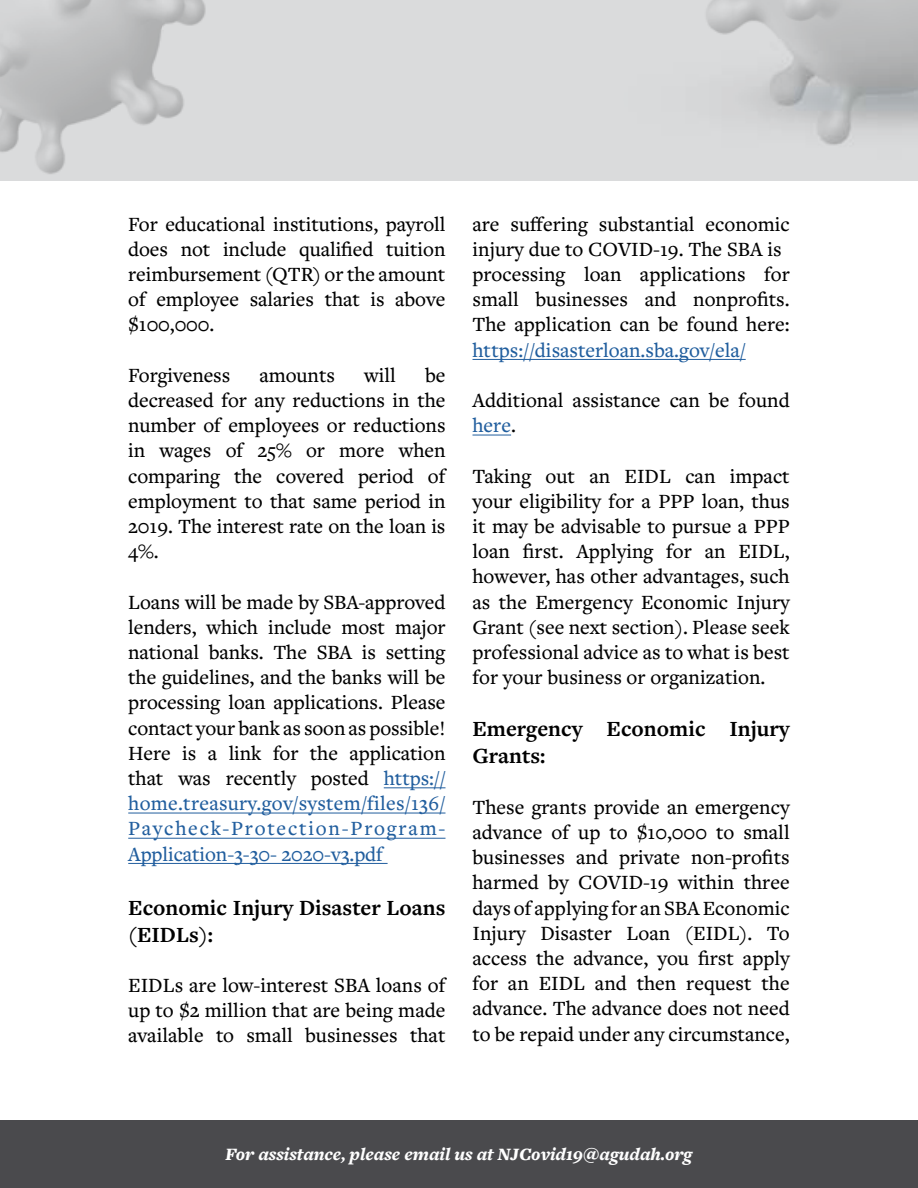
<style>
.page{position:relative;width:918px;height:1188px;background:#fff}
.page>*{position:absolute;margin:0;border:0;box-sizing:border-box;transform-origin:0 0}
.t1{font:700 22.5px/27px "Freight Text Pro";color:#000}
.t2{font:500 21px/25.2px "Freight Text Pro";color:#000;text-align:justify}
.t3{font:500 21px "Freight Text Pro";color:#215e9e}
.t4{font:italic 900 18px "Freight Text Pro";color:#fff}
.s1{color:#215e9e}
</style>
<div class="page">
<div style="left:0;top:1120px;width:918px;height:68px;background:#4a4a4d"></div>
<svg style="left:0;top:0;width:918px;height:181px;background:#d2d3d4"></svg>
<hr style="left:384px;top:788px;width:62px;height:1px;background:#215e9e">
<hr style="left:128px;top:813px;width:318px;height:1px;background:#215e9e">
<hr style="left:128px;top:838px;width:318px;height:1px;background:#215e9e">
<hr style="left:128px;top:863px;width:260px;height:1px;background:#215e9e">
<hr style="left:472px;top:359px;width:274px;height:1px;background:#215e9e">
<hr style="left:472px;top:435px;width:39px;height:1px;background:#215e9e">
<p class="t2" style="left:128px;top:211px;width:319px">For educational institutions, payroll does not include qualified tuition reimbursement (QTR) or the amount of employee salaries that is above $100,000.</p>
<p class="t2" style="left:128px;top:362px;width:104px">Forgiveness</p>
<p class="t2" style="left:260px;top:362px;width:77px">amounts</p>
<p class="t2" style="left:364px;top:362px;width:33px">will</p>
<p class="t2" style="left:128px;top:362px;width:319px;text-indent:297px">be decreased for any reductions in the number of employees or reductions in wages of 25% or more when comparing the covered period of employment to that same period in 2019. The interest rate on the loan is 4%.</p>
<p class="t2" style="left:128px;top:589px;width:319px">Loans will be made by SBA-approved lenders, which include most major national banks. The SBA is setting the guidelines, and the banks will be processing loan applications. Please contact your bank as soon as possible!<br>Here is a link for the application that was recently posted <span class="s1">https:// home.treasury.gov/system/files/136/ Paycheck-Protection-Program-Application-3-30- 2020-v3.pdf</span></p>
<p class="t1" style="left:128px;top:893px;width:319px">Economic Injury Disaster Loans (EIDLs):</p>
<p class="t2" style="left:128px;top:972px;width:319px">EIDLs are low-interest SBA loans of up to $2 million that are being made available to small businesses that</p>
<p class="t2" style="left:472px;top:211px;width:319px;text-align:left">are suffering substantial economic injury due to COVID-19. The SBA is processing loan applications for small businesses and nonprofits.<br>The application can be found here:</p>
<p class="t3" style="left:472px;top:336px;width:275px">https://disasterloan.sba.gov/ela/</p>
<p class="t2" style="left:472px;top:387px;width:319px">Additional assistance can be found <span class="s1">here</span>.</p>
<p class="t2" style="left:472px;top:463px;width:319px">Taking out an EIDL can impact your eligibility for a PPP loan, thus it may be advisable to pursue a PPP loan first. Applying for an EIDL, however, has other advantages, such as the Emergency Economic Injury Grant (see next section). Please seek professional advice as to what is best for your business or organization.</p>
<p class="t1" style="left:472px;top:715px;width:319px">Emergency Economic Injury<br>Grants:</p>
<p class="t2" style="left:472px;top:794px;width:319px">These grants provide an emergency advance of up to $10,000 to small businesses and private non-profits harmed by COVID-19 within three days of applying for an SBA Economic Injury Disaster Loan (EIDL). To access the advance, you first apply for an EIDL and then request the advance. The advance does not need to be repaid under any circumstance,</p>
<p class="t4" style="left:225px;top:1142px;width:469px">For assistance, please email us at NJCovid19@agudah.org</p>
</div>
